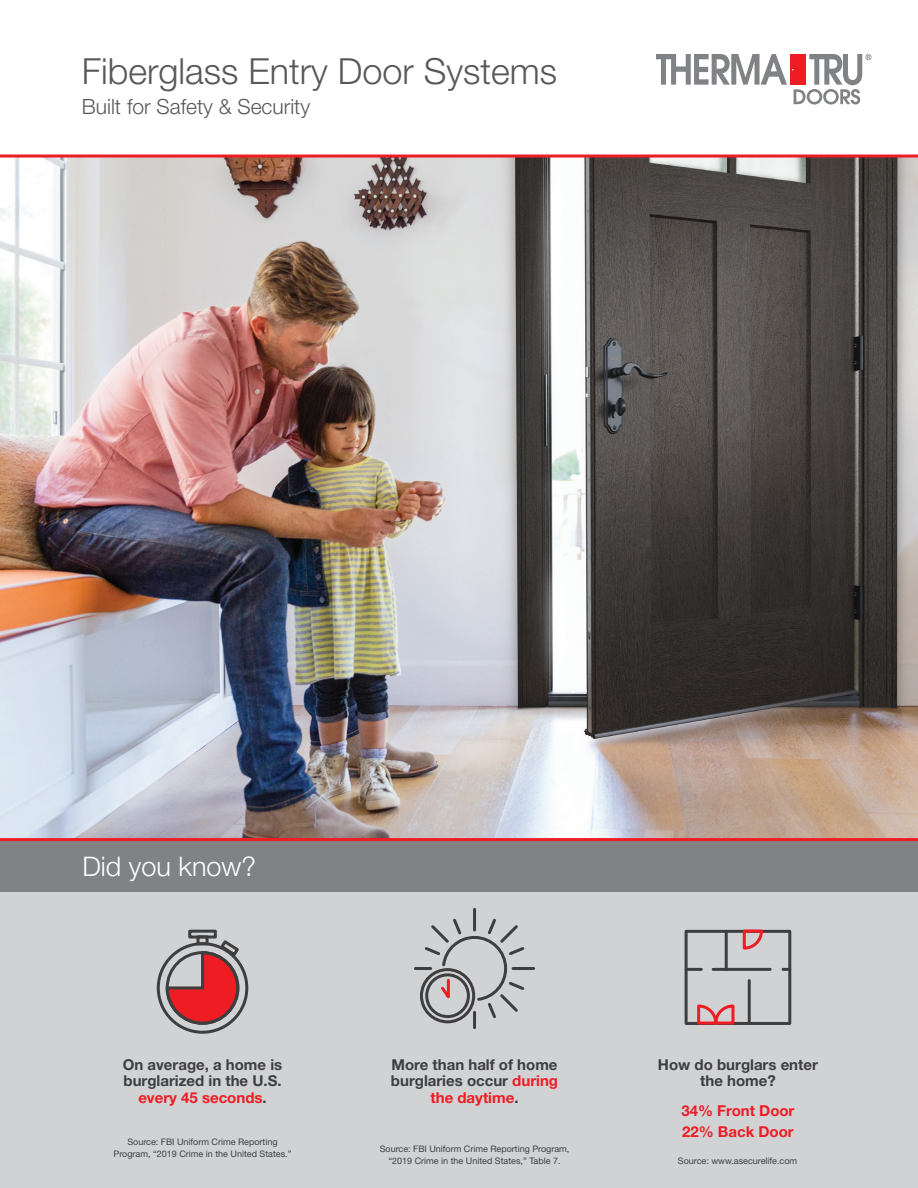
<style>
.page{position:relative;width:918px;height:1188px;background:#fff}
.page>*{position:absolute;margin:0;border:0;box-sizing:border-box;transform-origin:0 0}
.t1{font:300 36px "Helvetica Neue LT Std";color:#57585a}
.Headline-18pt{font:300 27px "Helvetica Neue LT Std";color:#fff}
.t2{font:300 21px "Helvetica Neue LT Std";color:#57585a}
.Subhead-10pt_Gray{font:700 15px/16.5px "Helvetica Neue LT Std";color:#3e3e3f;text-align:center}
.Subhead-10pt_Gray-2{font:700 15px/21px "Helvetica Neue LT Std";color:#ee1d23}
.Notes{font:9px/12px "Helvetica Neue LT Std";color:#3e3e3f;text-align:center}
.s1{color:#ee1d23}
</style>
<div class="page">
<svg style="left:656px;top:54px;width:216px;height:51px"></svg>
<div style="left:0;top:791px;width:918px;height:397px;background:#d1d2d4"></div>
<div style="left:0;top:840px;width:918px;height:52px;background:#808285"></div>
<img style="left:0;top:158px;width:918px;height:680px">
<div style="left:685px;top:930px;width:106px;height:95px;border:3px solid #3e3e3f"></div>
<hr style="left:713px;top:968px;width:57px;height:3px;background:#3e3e3f">
<hr style="left:686px;top:968px;width:15px;height:3px;background:#3e3e3f">
<svg style="left:783px;top:968px;width:7px;height:3px"></svg>
<svg style="left:696px;top:929px;width:68px;height:96px"></svg>
<div style="left:157px;top:942px;width:91px;height:92px;border:3px solid #3e3e3f;border-radius:50%"></div>
<div style="left:188px;top:930px;width:29px;height:9px;border:3px solid #3e3e3f"></div>
<svg style="left:164px;top:938px;width:78px;height:88px"></svg>
<div style="left:166px;top:951px;width:73px;height:74px;border:3px solid #3e3e3f;border-radius:50%"></div>
<svg style="left:414px;top:908px;width:122px;height:121px"></svg>
<hr style="left:0;top:155px;width:918px;height:3px;background:#ee1d23">
<hr style="left:0;top:838px;width:918px;height:3px;background:#ee1d23">
<p class="t1" style="left:82px;top:49px;width:477px">Fiberglass Entry Door Systems</p>
<p class="t2" style="left:82px;top:94px;width:230px">Built for Safety &amp; Security</p>
<p class="Headline-18pt" style="left:82px;top:850px;width:175px">Did you know?</p>
<p class="Subhead-10pt_Gray" style="left:123px;top:1056px;width:161px">On average, a home is burglarized in the U.S. <span class="s1">every 45 seconds</span>.</p>
<p class="Notes" style="left:114px;top:1136px;width:180px">Source: FBI Uniform Crime Reporting<br>Program, “2019 Crime in the United States.”</p>
<p class="Subhead-10pt_Gray" style="left:391px;top:1056px;width:169px">More than half of home burglaries occur <span class="s1">during the daytime</span>.</p>
<p class="Notes" style="left:380px;top:1143px;width:191px">Source: FBI Uniform Crime Reporting Program, “2019 Crime in the United States,” Table 7.</p>
<p class="Subhead-10pt_Gray" style="left:658px;top:1056px;width:161px">How do burglars enter the home?</p>
<p class="Subhead-10pt_Gray-2" style="left:681px;top:1100px;width:115px">34% Front Door<br>22% Back Door</p>
<p class="Notes" style="left:678px;top:1155px;width:121px">Source: www.asecurelife.com</p>
</div>
